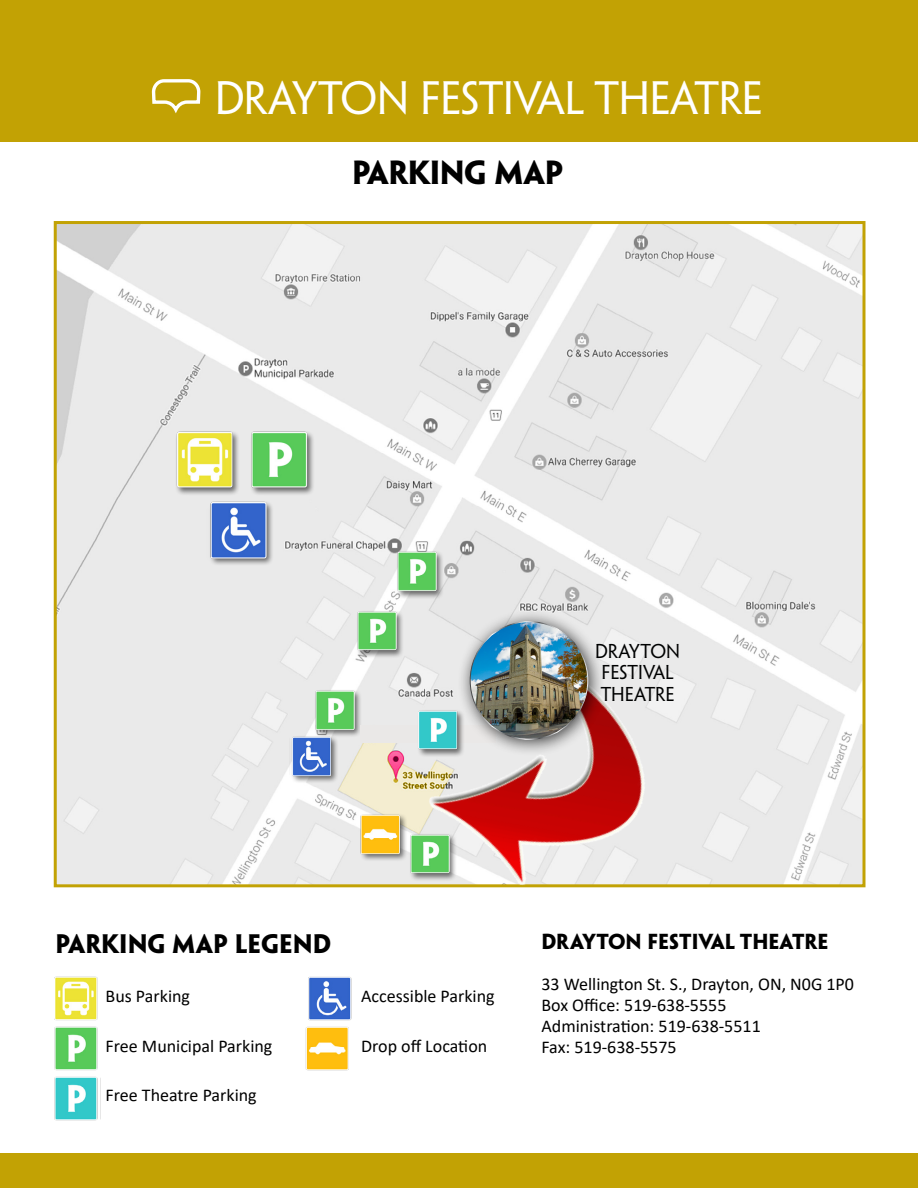
<style>
.page{position:relative;width:918px;height:1188px;background:#fff}
.page>*{position:absolute;margin:0;border:0;box-sizing:border-box;transform-origin:0 0}
.t1{font:42px "Penumbra Flare Std";letter-spacing:-.015em;color:#fff}
.t2{font:700 30px "Penumbra Flare Std";letter-spacing:-.015em;color:#000}
.t3{font:700 24px "Penumbra Flare Std";color:#000}
.t4{font:700 19.5px "Penumbra Flare Std";color:#000}
.t5{font:18px/21px "Calibri";color:#000}
.t6{font:18px/21.6px "Penumbra Flare Std";color:#000101;text-align:center}
</style>
<div class="page">
<div style="left:0;top:0;width:918px;height:141px;background:#c2a204"></div>
<div style="left:0;top:1154px;width:918px;height:34px;background:#c2a204"></div>
<img style="left:58px;top:225px;width:804px;height:658px">
<img style="left:54px;top:977px;width:44px;height:44px">
<img style="left:54px;top:1027px;width:44px;height:43px">
<img style="left:54px;top:1076px;width:44px;height:44px">
<img style="left:308px;top:977px;width:44px;height:44px">
<img style="left:305px;top:1027px;width:44px;height:43px">
<div style="left:175px;top:430px;width:65px;height:66px;background:#000;opacity:.56"></div>
<img style="left:175px;top:431px;width:60px;height:57px">
<div style="left:287px;top:735px;width:52px;height:49px;background:#000;opacity:.56"></div>
<img style="left:289px;top:736px;width:43px;height:40px">
<div style="left:249px;top:430px;width:66px;height:66px;background:#000;opacity:.56"></div>
<img style="left:249px;top:431px;width:61px;height:57px">
<div style="left:359px;top:813px;width:48px;height:49px;background:#000;opacity:.56"></div>
<img style="left:360px;top:814px;width:43px;height:40px">
<div style="left:314px;top:689px;width:48px;height:49px;background:#000;opacity:.56"></div>
<img style="left:314px;top:691px;width:43px;height:39px">
<div style="left:356px;top:610px;width:48px;height:49px;background:#000;opacity:.56"></div>
<img style="left:357px;top:611px;width:42px;height:40px">
<div style="left:396px;top:550px;width:48px;height:49px;background:#000;opacity:.56"></div>
<img style="left:396px;top:552px;width:43px;height:39px">
<div style="left:204px;top:501px;width:70px;height:66px;background:#000;opacity:.56"></div>
<img style="left:206px;top:502px;width:61px;height:57px">
<img style="left:405px;top:646px;width:295px;height:242px">
<div style="left:360px;top:726px;width:135px;height:17px;background:#eae8e7"></div>
<div style="left:417px;top:709px;width:48px;height:49px;background:#000;opacity:.56"></div>
<img style="left:418px;top:710px;width:39px;height:40px">
<div style="left:457px;top:609px;width:149px;height:148px;background:#000;opacity:.75"></div>
<img style="left:470px;top:622px;width:118px;height:116px">
<svg style="left:151px;top:79px;width:50px;height:35px"></svg>
<h1 class="t1" style="left:215px;top:73px;width:550px">DRAYTON FESTIVAL THEATRE</h1>
<h2 class="t2" style="left:352px;top:154px;width:213px">PARKING MAP</h2>
<p class="t6" style="left:595px;top:640px;width:87px">DRAYTON<br>FESTIVAL<br>THEATRE</p>
<h3 class="t3" style="left:56px;top:928px;width:277px">PARKING MAP LEGEND</h3>
<p class="t5" style="left:106px;top:985px;width:86px">Bus Parking</p>
<p class="t5" style="left:106px;top:1035px;width:168px">Free Municipal Parking</p>
<p class="t5" style="left:106px;top:1085px;width:153px">Free Theatre Parking</p>
<p class="t5" style="left:361px;top:985px;width:135px">Accessible Parking</p>
<p class="t5" style="left:361px;top:1035px;width:128px">Drop off Location</p>
<p class="t4" style="left:542px;top:929px;width:288px">DRAYTON FESTIVAL THEATRE</p>
<p class="t5" style="left:542px;top:973px;width:314px">33 Wellington St. S., Drayton, ON, N0G 1P0<br>Box Office: 519-638-5555<br>Administration: 519-638-5511<br>Fax: 519-638-5575</p>
</div>
